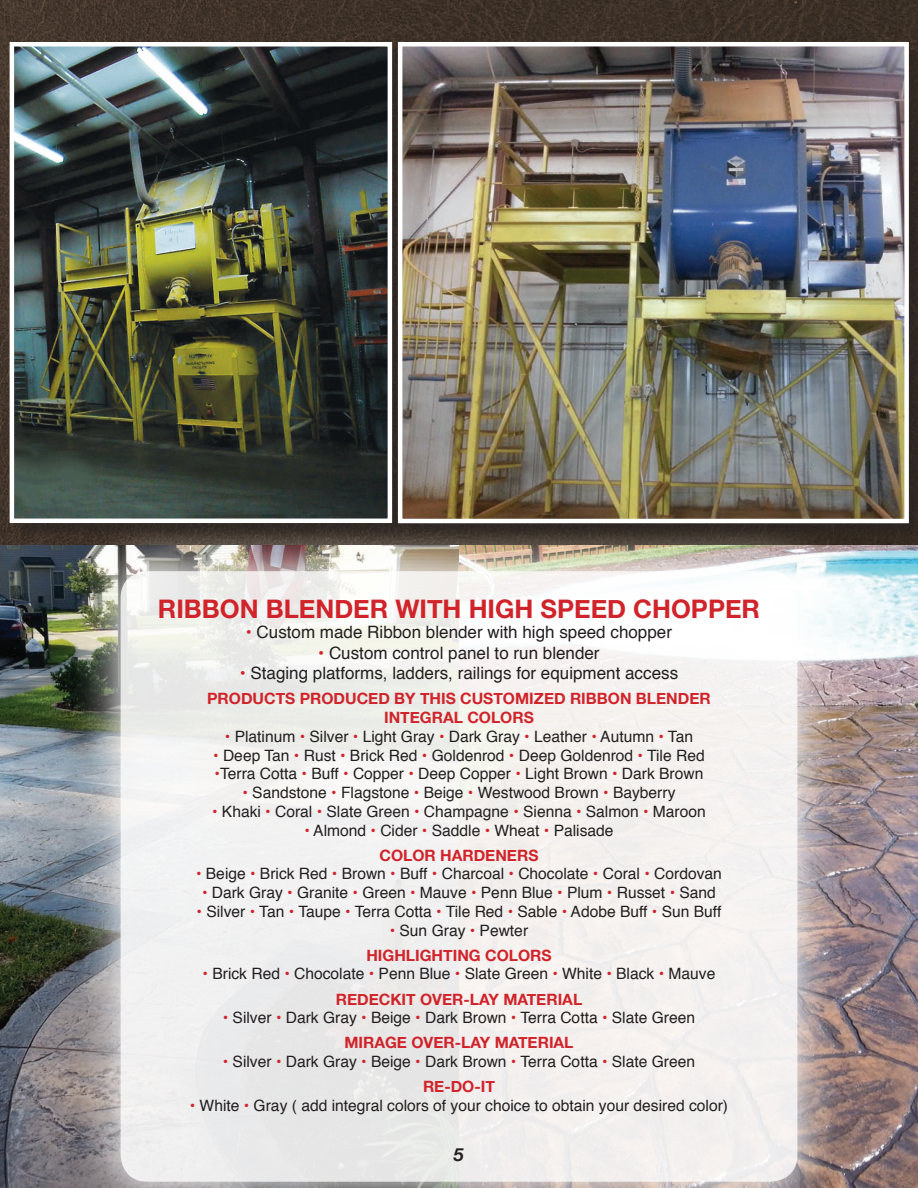
<style>
.page{position:relative;width:918px;height:1188px;background:#fff}
.page>*{position:absolute;margin:0;border:0;box-sizing:border-box;transform-origin:0 0}
.t1{font:700 25.5px "Helvetica Neue";color:#d1232a}
.t2{font:italic 700 18px "Helvetica Neue";color:#231f20}
.t3{font:17.1px "Helvetica";color:#231f20}
.t4{font:15.6px "Helvetica";color:#231f20}
.t5{font:700 15.6px "Helvetica Neue";color:#d1232a}
.s1{color:#d1232a}
</style>
<div class="page">
<svg style="left:0;top:0;width:918px;height:546px;background:#40332a"></svg>
<img style="left:0;top:546px;width:918px;height:642px">
<img style="left:69px;top:541px;width:780px;height:647px">
<div style="left:121px;top:571px;width:676px;height:611px;background:linear-gradient(to right,#edeeed,#f7f3f2);border-radius:27px"></div>
<div style="left:12px;top:44px;width:399px;height:498px;background:#231f20;opacity:.5"></div>
<img style="left:15px;top:47px;width:372px;height:471px">
<div style="left:10px;top:42px;width:382px;height:481px;border:4px solid #fff"></div>
<div style="left:399px;top:43px;width:519px;height:498px;background:#231f20;opacity:.5"></div>
<img style="left:404px;top:48px;width:499px;height:469px">
<div style="left:398px;top:42px;width:511px;height:481px;border:5px solid #fff"></div>
<p class="t1" style="left:158px;top:589px;width:604px">RIBBON BLENDER WITH HIGH SPEED CHOPPER</p>
<p class="t3" style="left:246px;top:619px;width:428px"><span class="s1">•</span> Custom made Ribbon blender with high speed chopper</p>
<p class="t3" style="left:318px;top:640px;width:283px"><span class="s1">•</span> Custom control panel to run blender</p>
<p class="t3" style="left:240px;top:660px;width:440px"><span class="s1">•</span> Staging platforms, ladders, railings for equipment access</p>
<p class="t5" style="left:207px;top:687px;width:505px">PRODUCTS PRODUCED BY THIS CUSTOMIZED RIBBON BLENDER</p>
<p class="t5" style="left:384px;top:705px;width:151px">INTEGRAL COLORS</p>
<p class="t4" style="left:225px;top:724px;width:470px"><span class="s1">•</span> Platinum <span class="s1">•</span> Silver <span class="s1">•</span> Light Gray <span class="s1">•</span> Dark Gray <span class="s1">•</span> Leather <span class="s1">•</span> Autumn <span class="s1">•</span> Tan</p>
<p class="t4" style="left:213px;top:743px;width:493px"><span class="s1">•</span> Deep Tan <span class="s1">•</span> Rust <span class="s1">•</span> Brick Red <span class="s1">•</span> Goldenrod <span class="s1">•</span> Deep Goldenrod <span class="s1">•</span> Tile Red</p>
<p class="t4" style="left:215px;top:762px;width:490px"><span class="s1">•</span>Terra Cotta <span class="s1">•</span> Buff <span class="s1">•</span> Copper <span class="s1">•</span> Deep Copper <span class="s1">•</span> Light Brown <span class="s1">•</span> Dark Brown</p>
<p class="t4" style="left:242px;top:781px;width:435px"><span class="s1">•</span> Sandstone <span class="s1">•</span> Flagstone <span class="s1">•</span> Beige <span class="s1">•</span> Westwood Brown <span class="s1">•</span> Bayberry</p>
<p class="t4" style="left:212px;top:799px;width:495px"><span class="s1">•</span> Khaki <span class="s1">•</span> Coral <span class="s1">•</span> Slate Green <span class="s1">•</span> Champagne <span class="s1">•</span> Sienna <span class="s1">•</span> Salmon <span class="s1">•</span> Maroon</p>
<p class="t4" style="left:304px;top:818px;width:311px"><span class="s1">•</span> Almond <span class="s1">•</span> Cider <span class="s1">•</span> Saddle <span class="s1">•</span> Wheat <span class="s1">•</span> Palisade</p>
<p class="t5" style="left:380px;top:843px;width:160px">COLOR HARDENERS</p>
<p class="t4" style="left:196px;top:862px;width:527px"><span class="s1">•</span> Beige <span class="s1">•</span> Brick Red <span class="s1">•</span> Brown <span class="s1">•</span> Buff <span class="s1">•</span> Charcoal <span class="s1">•</span> Chocolate <span class="s1">•</span> Coral <span class="s1">•</span> Cordovan</p>
<p class="t4" style="left:202px;top:881px;width:515px"><span class="s1">•</span> Dark Gray <span class="s1">•</span> Granite <span class="s1">•</span> Green <span class="s1">•</span> Mauve <span class="s1">•</span> Penn Blue <span class="s1">•</span> Plum <span class="s1">•</span> Russet <span class="s1">•</span> Sand</p>
<p class="t4" style="left:197px;top:899px;width:526px"><span class="s1">•</span> Silver <span class="s1">•</span> Tan <span class="s1">•</span> Taupe <span class="s1">•</span> Terra Cotta <span class="s1">•</span> Tile Red <span class="s1">•</span> Sable <span class="s1">•</span> Adobe Buff <span class="s1">•</span> Sun Buff</p>
<p class="t4" style="left:390px;top:918px;width:140px"><span class="s1">•</span> Sun Gray <span class="s1">•</span> Pewter</p>
<p class="t5" style="left:366px;top:943px;width:187px">HIGHLIGHTING COLORS</p>
<p class="t4" style="left:203px;top:962px;width:514px"><span class="s1">•</span> Brick Red <span class="s1">•</span> Chocolate <span class="s1">•</span> Penn Blue <span class="s1">•</span> Slate Green <span class="s1">•</span> White <span class="s1">•</span> Black <span class="s1">•</span> Mauve</p>
<p class="t5" style="left:336px;top:987px;width:248px">REDECKIT OVER-LAY MATERIAL</p>
<p class="t4" style="left:223px;top:1006px;width:474px"><span class="s1">•</span> Silver <span class="s1">•</span> Dark Gray <span class="s1">•</span> Beige <span class="s1">•</span> Dark Brown <span class="s1">•</span> Terra Cotta <span class="s1">•</span> Slate Green</p>
<p class="t5" style="left:344px;top:1031px;width:231px">MIRAGE OVER-LAY MATERIAL</p>
<p class="t4" style="left:223px;top:1050px;width:474px"><span class="s1">•</span> Silver <span class="s1">•</span> Dark Gray <span class="s1">•</span> Beige <span class="s1">•</span> Dark Brown <span class="s1">•</span> Terra Cotta <span class="s1">•</span> Slate Green</p>
<p class="t5" style="left:423px;top:1074px;width:73px">RE-DO-IT</p>
<p class="t4" style="left:190px;top:1093px;width:540px"><span class="s1">•</span> White <span class="s1">•</span> Gray ( add integral colors of your choice to obtain your desired color)</p>
<p class="t2" style="left:454px;top:1140px;width:12px">5</p>
</div>
